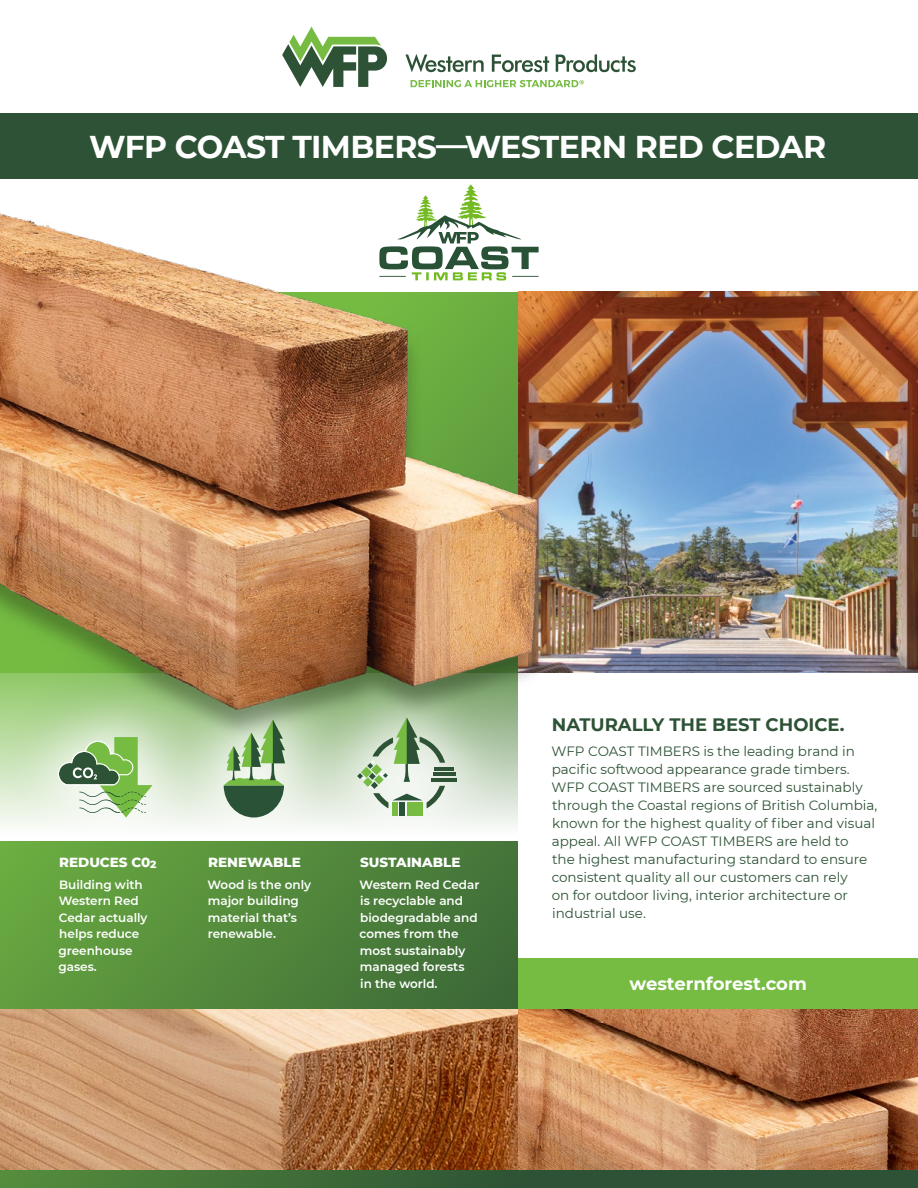
<style>
.page{position:relative;width:918px;height:1188px;background:#fff}
.page>*{position:absolute;margin:0;border:0;box-sizing:border-box;transform-origin:0 0}
.t1{font:700 31.5px "Montserrat";letter-spacing:-.02em;color:#fff}
.t2{font:700 18px "Montserrat";color:#2d5235}
.t3{font:700 18px "Montserrat";color:#fff}
.t4{font:13.5px/18px "Montserrat";color:#2d5235}
.t5{font:800 13.5px "Montserrat";color:#fff}
.t6{font:600 12px/16.5px "Montserrat";color:#fff}
.s1{font-size:10.5px}
</style>
<div class="page">
<svg style="left:0;top:841px;width:918px;height:347px;background:#51833c"></svg>
<div style="left:0;top:113px;width:918px;height:66px;background:#2d5235"></div>
<div style="left:2px;top:680px;width:205px;height:157px;background:#fff;opacity:.8"></div>
<svg style="left:58px;top:754px;width:95px;height:63px"></svg>
<div style="left:167px;top:664px;width:175px;height:173px;background:#fff;opacity:.8"></div>
<svg style="left:224px;top:754px;width:61px;height:63px;background:#779a74"></svg>
<div style="left:323px;top:664px;width:190px;height:173px;background:#fff;opacity:.8"></div>
<hr style="left:431px;top:778px;width:26px;height:4px;background:#2d5235">
<hr style="left:433px;top:772px;width:22px;height:4px;background:#2d5235">
<hr style="left:434px;top:767px;width:20px;height:4px;background:#2d5235">
<div style="left:407px;top:802px;width:16px;height:14px;background:#76bc43"></div>
<div style="left:392px;top:802px;width:6px;height:14px;background:#76bc43"></div>
<div style="left:400px;top:802px;width:5px;height:14px;background:#295236"></div>
<svg style="left:357px;top:754px;width:88px;height:54px"></svg>
<img style="left:596px;top:292px;width:322px;height:381px">
<div style="left:519px;top:673px;width:399px;height:336px;background:#fff"></div>
<img style="left:0;top:1010px;width:519px;height:159px">
<div style="left:519px;top:959px;width:399px;height:50px;background:#76bc43"></div>
<svg style="left:519px;top:1010px;width:399px;height:159px;background:#c08459"></svg>
<img style="left:0;top:213px;width:596px;height:541px">
<svg style="left:405px;top:54px;width:79px;height:18px"></svg>
<svg style="left:492px;top:55px;width:57px;height:17px"></svg>
<svg style="left:556px;top:54px;width:80px;height:18px"></svg>
<svg style="left:282px;top:27px;width:105px;height:60px"></svg>
<svg style="left:411px;top:80px;width:173px;height:7px"></svg>
<svg style="left:379px;top:184px;width:160px;height:96px"></svg>
<h1 class="t1" style="left:89px;top:124px;width:739px">WFP COAST TIMBERS—WESTERN RED CEDAR</h1>
<p class="t5" style="left:59px;top:853px;width:99px">REDUCES C0<span class="s1">2</span></p>
<p class="t5" style="left:208px;top:853px;width:94px">RENEWABLE</p>
<p class="t5" style="left:360px;top:853px;width:102px">SUSTAINABLE</p>
<p class="t6" style="left:59px;top:876px;width:91px">Building with<br>Western Red<br>Cedar actually helps reduce greenhouse gases.</p>
<p class="t6" style="left:360px;top:876px;width:121px">Western Red Cedar is recyclable and biodegradable and comes from the most sustainably managed forests<br>in the world.</p>
<p class="t6" style="left:208px;top:876px;width:105px">Wood is the only major building material that’s renewable.</p>
<h2 class="t2" style="left:552px;top:712px;width:294px">NATURALLY THE BEST CHOICE.</h2>
<p class="t4" style="left:552px;top:742px;width:327px">WFP COAST TIMBERS is the leading brand in pacific softwood appearance grade timbers.<br>WFP COAST TIMBERS are sourced sustainably through the Coastal regions of British Columbia, known for the highest quality of fiber and visual appeal. All WFP COAST TIMBERS are held to<br>the highest manufacturing standard to ensure consistent quality all our customers can rely<br>on for outdoor living, interior architecture or industrial use.</p>
<h2 class="t3" style="left:629px;top:971px;width:179px">westernforest.com</h2>
</div>
